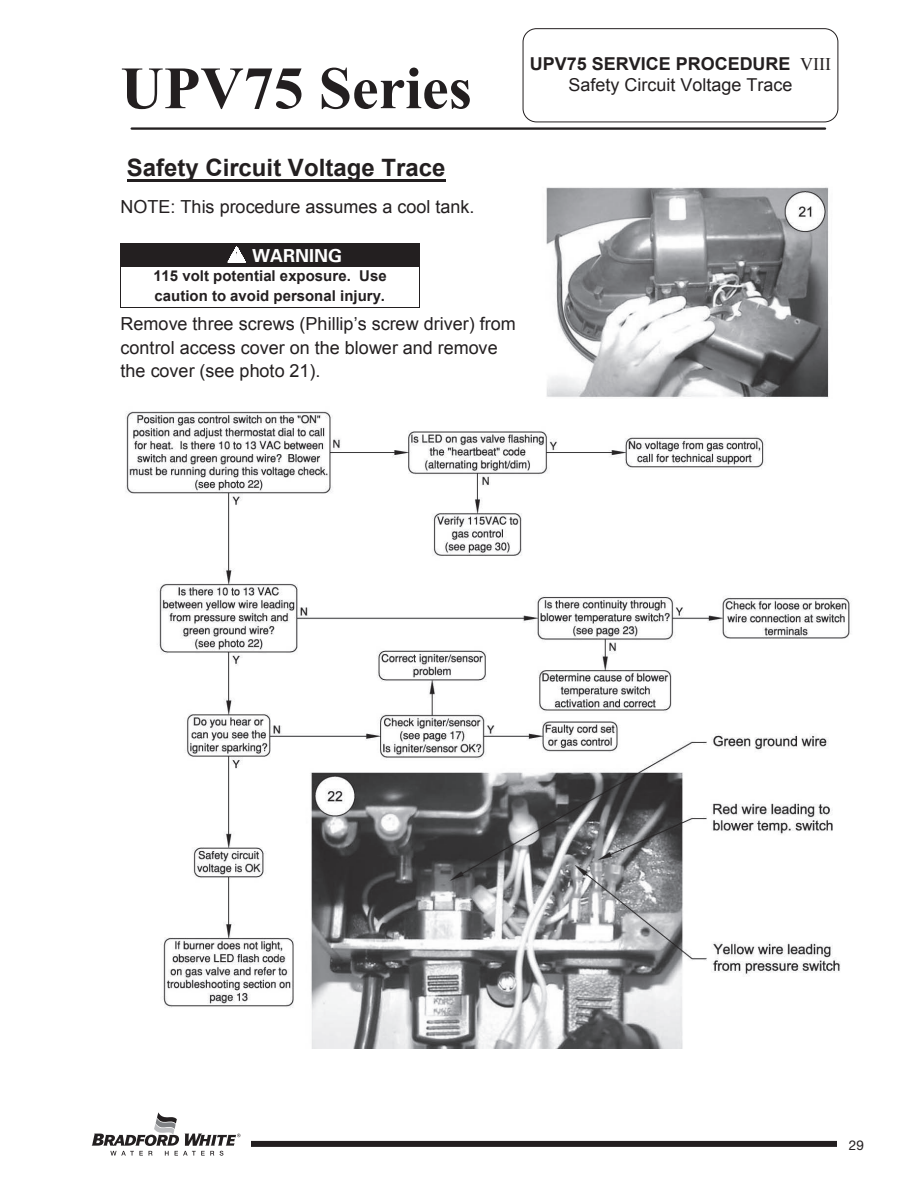
<style>
.page{position:relative;width:918px;height:1188px;background:#fff}
.page>*{position:absolute;margin:0;border:0;box-sizing:border-box;transform-origin:0 0}
.t1{font:700 60px "Times New Roman";color:#231f20}
.t2{font:700 24px "Arial";color:#231f20}
.t3{font:18px/23.7px "Arial";color:#231f20}
.t4{font:700 18px "Univers";color:#fff}
.t5{font:700 17.7px "Arial";color:#231f20}
.t6{font:17.7px "Arial";color:#231f20}
.t7{font:700 15px/19.8px "Arial";color:#231f20}
.t8{font:13.5px "Helvetica Neue";color:#231f20}
.s1{font-family:"Times New Roman";font-weight:400}
</style>
<div class="page">
<div style="left:81px;top:1141px;width:783px;height:6px;background:#231f20"></div>
<div style="left:81px;top:1112px;width:170px;height:51px;background:#fff"></div>
<svg style="left:91px;top:1112px;width:149px;height:44px"></svg>
<div style="left:837px;top:1135px;width:27px;height:19px;background:#fff"></div>
<hr style="left:132px;top:127px;width:693px;height:3px;background:#231f20">
<div style="left:523px;top:28px;width:315px;height:94px;border:1px solid #231f20;border-radius:13px"></div>
<img style="left:120px;top:181px;width:731px;height:868px">
<hr style="left:127px;top:179px;width:319px;height:2px;background:#231f20">
<div style="left:121px;top:244px;width:298px;height:23px;background:#231f20"></div>
<svg style="left:228px;top:247px;width:18px;height:16px"></svg>
<svg style="left:120px;top:244px;width:1px;height:23px"></svg>
<svg style="left:419px;top:244px;width:1px;height:23px"></svg>
<hr style="left:120px;top:267px;width:300px;height:1px;background:#231f20">
<hr style="left:120px;top:267px;width:1px;height:41px;background:#231f20">
<hr style="left:120px;top:307px;width:299px;height:1px;background:#231f20">
<hr style="left:419px;top:267px;width:1px;height:41px;background:#231f20">
<p class="t5" style="left:530px;top:52px;width:303px">UPV75 SERVICE PROCEDURE <span class="s1">VIII</span></p>
<h1 class="t1" style="left:120px;top:47px;width:353px">UPV75 Series</h1>
<p class="t6" style="left:568px;top:74px;width:225px">Safety Circuit Voltage Trace</p>
<h2 class="t2" style="left:127px;top:152px;width:320px">Safety Circuit Voltage Trace</h2>
<p class="t3" style="left:120px;top:195px;width:356px">NOTE: This procedure assumes a cool tank.</p>
<p class="t4" style="left:252px;top:245px;width:92px">WARNING</p>
<p class="t7" style="left:153px;top:267px;width:235px">115 volt potential exposure. Use caution to avoid personal injury.</p>
<p class="t3" style="left:120px;top:312px;width:397px">Remove three screws (Phillip’s screw driver) from control access cover on the blower and remove the cover (see photo 21).</p>
<p class="t8" style="left:849px;top:1137px;width:17px">29</p>
</div>
